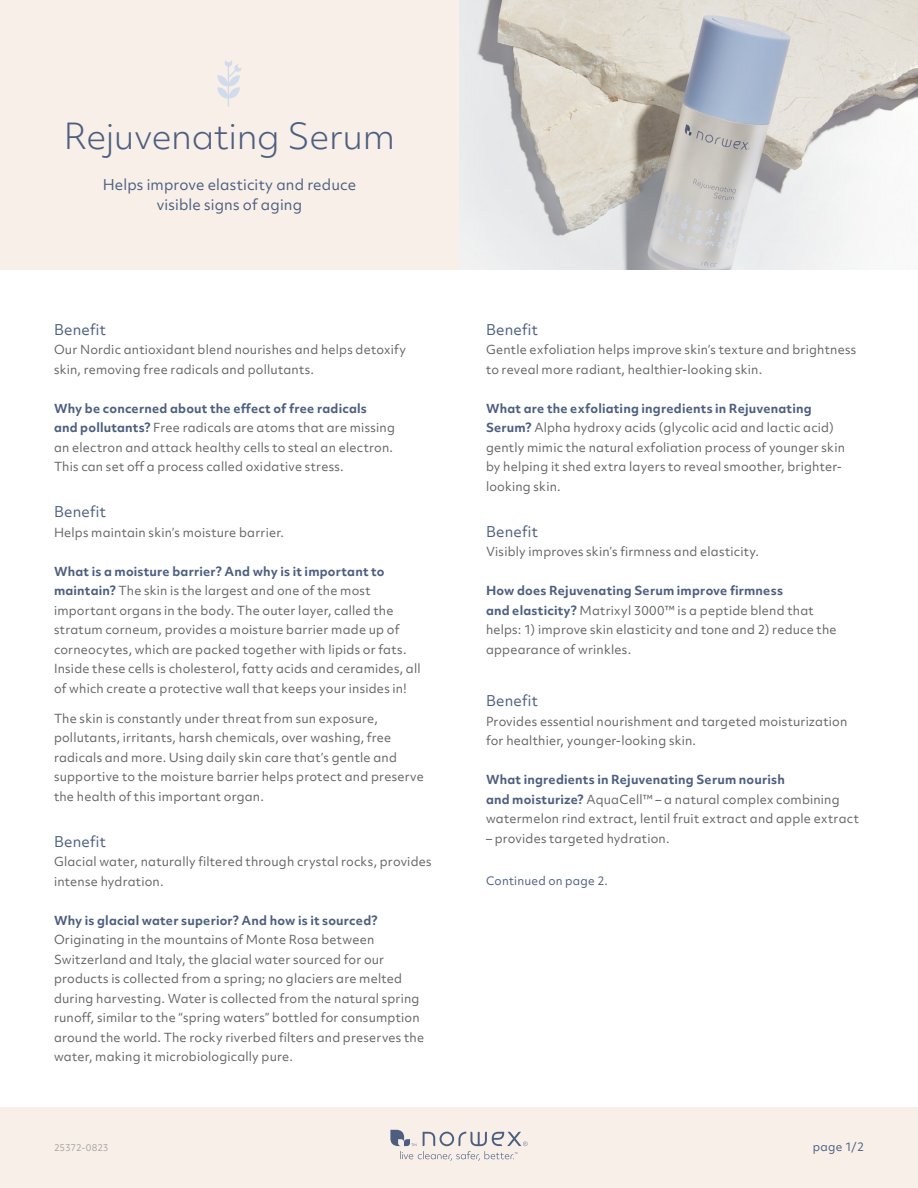
<style>
.page{position:relative;width:918px;height:1188px;background:#fff}
.page>*{position:absolute;margin:0;border:0;box-sizing:border-box;transform-origin:0 0}
.t1{font:300 34.5px "Objektiv Mk 2";letter-spacing:-.01em;color:#4d5f80}
.t2{font:14.25px/19.5px "Objektiv Mk 2";letter-spacing:.01em;color:#4d5f80;text-align:center}
.t3{font:12px/19.5px "Objektiv Mk 2";letter-spacing:.015em;color:#636466}
.t4{font:700 12px "Objektiv Mk 2";letter-spacing:.02em;color:#4d5f80}
.t5{font:11.25px "Objektiv Mk 2";letter-spacing:.02em;color:#4d5f80}
.t6{font:9px "Objektiv Mk 2";color:#acaeb1}
.s1{font-weight:700;color:#4d5f80}
</style>
<div class="page">
<img style="left:459px;top:0;width:459px;height:270px">
<div style="left:0;top:0;width:459px;height:270px;background:#f8efe9"></div>
<div style="left:0;top:1107px;width:918px;height:81px;background:#f8efe9"></div>
<svg style="left:390px;top:1130px;width:138px;height:31px"></svg>
<svg style="left:217px;top:60px;width:25px;height:47px"></svg>
<h1 class="t1" style="left:64px;top:112px;width:333px">Rejuvenating Serum</h1>
<p class="t2" style="left:103px;top:175px;width:255px">Helps improve elasticity and reduce visible signs of aging</p>
<p class="t2" style="left:54px;top:320px;width:53px">Benefit</p>
<p class="t3" style="left:54px;top:340px;width:354px">Our Nordic antioxidant blend nourishes and helps detoxify skin, removing free radicals and pollutants.</p>
<p class="t3" style="left:54px;top:398px;width:343px"><span class="s1">Why be concerned about the effect of free radicals<br>and pollutants?</span> Free radicals are atoms that are missing an electron and attack healthy cells to steal an electron.<br>This can set off a process called oxidative stress.</p>
<p class="t2" style="left:54px;top:502px;width:53px">Benefit</p>
<p class="t3" style="left:54px;top:522px;width:232px">Helps maintain skin’s moisture barrier.</p>
<p class="t3" style="left:54px;top:561px;width:368px"><span class="s1">What is a moisture barrier? And why is it important to maintain?</span> The skin is the largest and one of the most important organs in the body. The outer layer, called the stratum corneum, provides a moisture barrier made up of corneocytes, which are packed together with lipids or fats.<br>Inside these cells is cholesterol, fatty acids and ceramides, all of which create a protective wall that keeps your insides in!</p>
<p class="t3" style="left:54px;top:709px;width:371px">The skin is constantly under threat from sun exposure, pollutants, irritants, harsh chemicals, over washing, free radicals and more. Using daily skin care that’s gentle and supportive to the moisture barrier helps protect and preserve the health of this important organ.</p>
<p class="t2" style="left:54px;top:831px;width:53px">Benefit</p>
<p class="t3" style="left:54px;top:852px;width:379px">Glacial water, naturally filtered through crystal rocks, provides intense hydration.</p>
<p class="t4" style="left:54px;top:912px;width:325px">Why is glacial water superior? And how is it sourced?</p>
<p class="t3" style="left:54px;top:930px;width:372px">Originating in the mountains of Monte Rosa between Switzerland and Italy, the glacial water sourced for our products is collected from a spring; no glaciers are melted during harvesting. Water is collected from the natural spring runoff, similar to the “spring waters” bottled for consumption around the world. The rocky riverbed filters and preserves the water, making it microbiologically pure.</p>
<p class="t6" style="left:54px;top:1142px;width:56px">25372-0823</p>
<p class="t2" style="left:486px;top:320px;width:53px">Benefit</p>
<p class="t3" style="left:486px;top:340px;width:372px">Gentle exfoliation helps improve skin’s texture and brightness to reveal more radiant, healthier-looking skin.</p>
<p class="t3" style="left:486px;top:398px;width:361px"><span class="s1">What are the exfoliating ingredients in Rejuvenating Serum?</span> Alpha hydroxy acids (glycolic acid and lactic acid) gently mimic the natural exfoliation process of younger skin by helping it shed extra layers to reveal smoother, brighter&shy;looking skin.</p>
<p class="t2" style="left:486px;top:521px;width:53px">Benefit</p>
<p class="t3" style="left:486px;top:542px;width:275px">Visibly improves skin’s firmness and elasticity.</p>
<p class="t3" style="left:486px;top:581px;width:352px"><span class="s1">How does Rejuvenating Serum improve firmness<br>and elasticity?</span> Matrixyl 3000™ is a peptide blend that helps: 1) improve skin elasticity and tone and 2) reduce the appearance of wrinkles.</p>
<p class="t2" style="left:486px;top:691px;width:53px">Benefit</p>
<p class="t3" style="left:486px;top:711px;width:363px">Provides essential nourishment and targeted moisturization for healthier, younger-looking skin.</p>
<p class="t3" style="left:486px;top:770px;width:374px"><span class="s1">What ingredients in Rejuvenating Serum nourish<br>and moisturize?</span> AquaCell™ – a natural complex combining watermelon rind extract, lentil fruit extract and apple extract</p>
<p class="t3" style="left:486px;top:828px;width:185px">– provides targeted hydration.</p>
<p class="t5" style="left:486px;top:873px;width:123px">Continued on page 2.</p>
<p class="t5" style="left:813px;top:1139px;width:53px">page 1/2</p>
</div>
